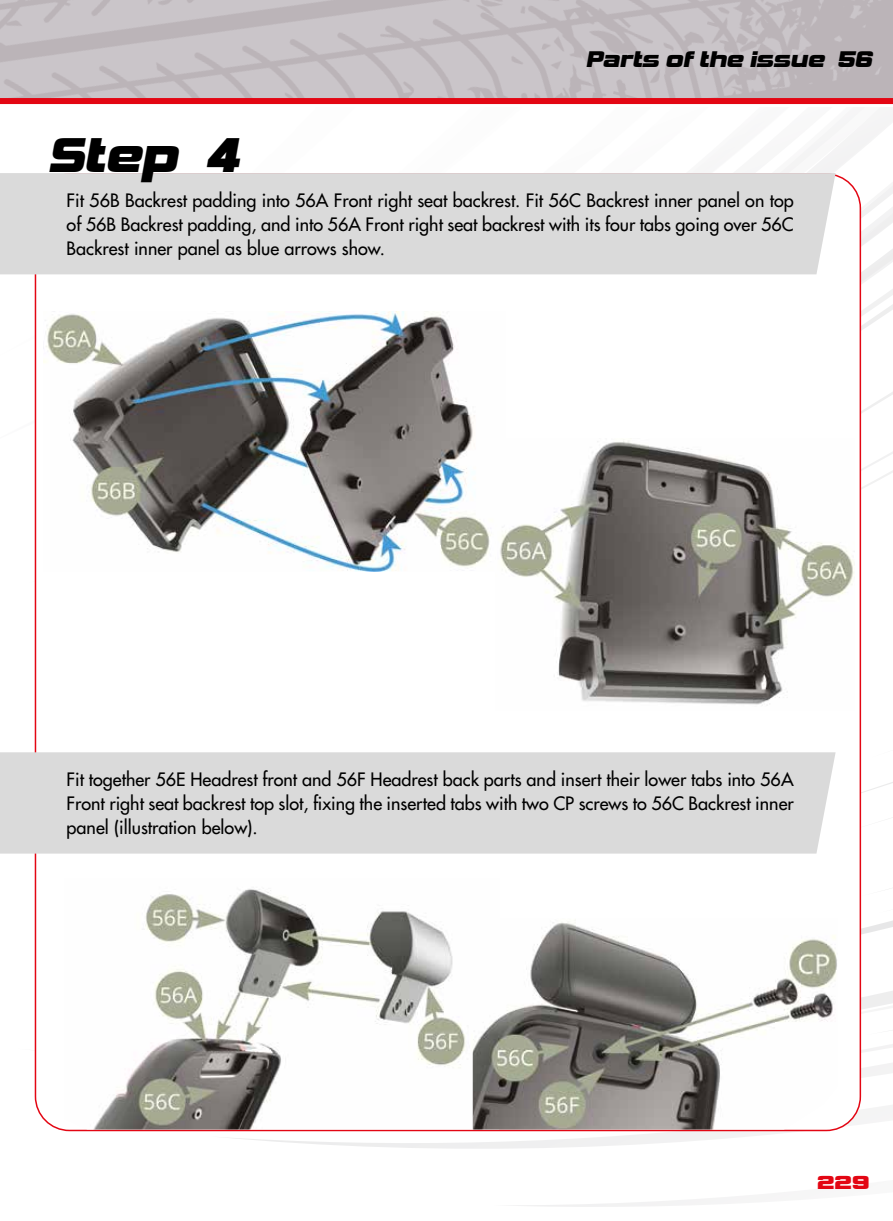
<style>
.page{position:relative;width:893px;height:1221px;background:#fff}
.page>*{position:absolute;margin:0;border:0;box-sizing:border-box;transform-origin:0 0}
.t1{font:italic 50.4px "Vipnagorgialla";color:#000;scale:.83 1}
.t2{font:italic 23.4px "Vipnagorgialla";color:#000;scale:.83 1}
.t3{font:19.5px "Vipnagorgialla";color:#e30613}
.t4{font:500 18px/24px "Futura Std";color:#000;text-align:justify}
</style>
<div class="page">
<img style="left:0;top:0;width:893px;height:98px">
<svg style="left:0;top:274px;width:63px;height:857px"></svg>
<div style="left:0;top:98px;width:893px;height:6px;background:#e30613"></div>
<div style="left:35px;top:174px;width:825px;height:956px;background:#fff;border-radius:34px"></div>
<div style="left:0;top:173px;width:836px;height:101px;background:#dadada"></div>
<div style="left:0;top:752px;width:836px;height:101px;background:#dadada"></div>
<img style="left:43px;top:311px;width:447px;height:260px">
<img style="left:94px;top:889px;width:379px;height:240px">
<img style="left:473px;top:920px;width:365px;height:209px">
<img style="left:500px;top:439px;width:355px;height:266px">
<h1 class="t1" style="left:48px;top:127px;width:244px">Step 4</h1>
<p class="t2" style="left:586px;top:46px;width:352px">Parts of the issue 56</p>
<p class="t4" style="left:67px;top:188px;width:729px">Fit 56B Backrest padding into 56A Front right seat backrest. Fit 56C Backrest inner panel on top of 56B Backrest padding, and into 56A Front right seat backrest with its four tabs going over 56C Backrest inner panel as blue arrows show.</p>
<p class="t4" style="left:67px;top:767px;width:729px">Fit together 56E Headrest front and 56F Headrest back parts and insert their lower tabs into 56A Front right seat backrest top slot, fixing the inserted tabs with two CP screws to 56C Backrest inner panel (illustration below).</p>
<p class="t3" style="left:817px;top:1171px;width:54px">229</p>
</div>
